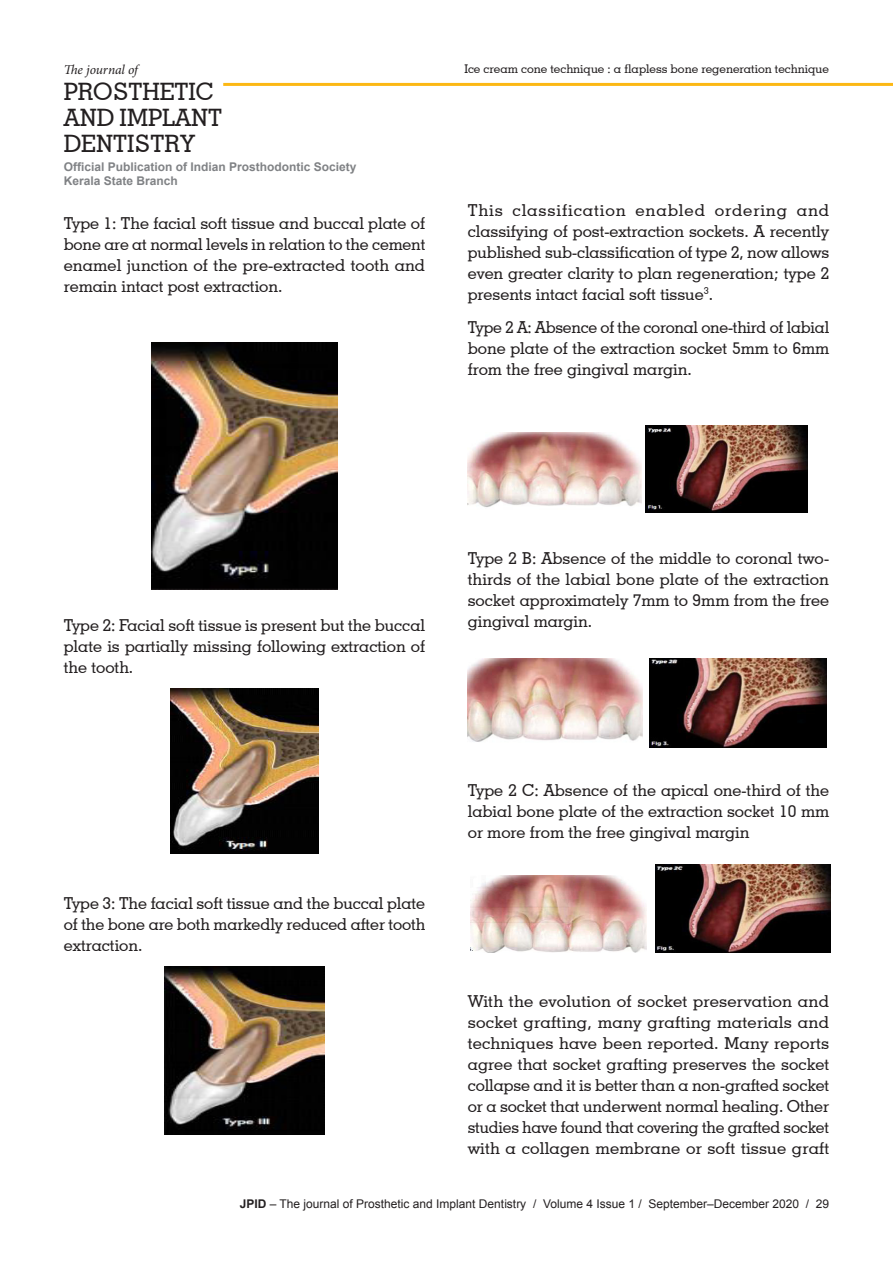
<style>
.page{position:relative;width:893px;height:1263px;background:#fff}
.page>*{position:absolute;margin:0;border:0;box-sizing:border-box;transform-origin:0 0}
.t1{font:500 24px/26.2px "Geometric Slab 703 BT";color:#231f20}
._002_Body_copy{font:500 16.5px/21px "Geometric Slab 703 BT";color:#231f20;text-align:justify}
.t2{font:italic 13.5px "Minion Pro";letter-spacing:-.01em;color:#231f20}
.t3{font:12px "Arial";color:#231f20}
.t4{font:700 12px/14.4px "Arial";color:#808285}
._002_Body_copy-2{font:500 12px "Geometric Slab 703 BT";color:#231f20}
.s1{font-weight:700}
</style>
<div class="page">
<hr style="left:223px;top:83px;width:670px;height:3px;background:#fcb814">
<img style="left:152px;top:342px;width:185px;height:248px">
<img style="left:171px;top:689px;width:147px;height:165px">
<img style="left:165px;top:967px;width:159px;height:167px">
<img style="left:468px;top:433px;width:173px;height:74px">
<img style="left:645px;top:425px;width:163px;height:88px">
<img style="left:468px;top:658px;width:175px;height:84px">
<img style="left:649px;top:658px;width:178px;height:89px">
<img style="left:470px;top:876px;width:176px;height:76px">
<img style="left:655px;top:865px;width:175px;height:88px">
<p class="t2" style="left:64px;top:60px;width:76px">The journal of</p>
<p class="t1" style="left:64px;top:78px;width:160px">PROSTHETIC<br>AND IMPLANT<br>DENTISTRY</p>
<p class="t4" style="left:64px;top:160px;width:294px">Official Publication of Indian Prosthodontic Society<br>Kerala State Branch</p>
<p class="_002_Body_copy" style="left:64px;top:213px;width:363px">Type 1: The facial soft tissue and buccal plate of bone are at normal levels in relation to the cement enamel junction of the pre-extracted tooth and remain intact post extraction.</p>
<p class="_002_Body_copy-2" style="left:464px;top:61px;width:366px">Ice cream cone technique : a flapless bone regeneration technique</p>
<p class="_002_Body_copy" style="left:468px;top:199px;width:363px">This classification enabled ordering and classifying of post-extraction sockets. A recently published sub-classification of type 2, now allows even greater clarity to plan regeneration; type 2 presents intact facial soft tissue<sup>3</sup>.</p>
<p class="_002_Body_copy" style="left:468px;top:317px;width:363px">Type 2 A: Absence of the coronal one-third of labial bone plate of the extraction socket 5mm to 6mm from the free gingival margin.</p>
<p class="_002_Body_copy" style="left:64px;top:614px;width:363px">Type 2: Facial soft tissue is present but the buccal plate is partially missing following extraction of the tooth.</p>
<p class="_002_Body_copy" style="left:468px;top:548px;width:363px">Type 2 B: Absence of the middle to coronal two&shy;thirds of the labial bone plate of the extraction socket approximately 7mm to 9mm from the free gingival margin.</p>
<p class="_002_Body_copy" style="left:64px;top:892px;width:363px">Type 3: The facial soft tissue and the buccal plate of the bone are both markedly reduced after tooth extraction.</p>
<p class="_002_Body_copy" style="left:468px;top:779px;width:363px">Type 2 C: Absence of the apical one-third of the labial bone plate of the extraction socket 10 mm or more from the free gingival margin</p>
<p class="_002_Body_copy" style="left:468px;top:990px;width:363px">With the evolution of socket preservation and socket grafting, many grafting materials and techniques have been reported. Many reports agree that socket grafting preserves the socket collapse and it is better than a non-grafted socket or a socket that underwent normal healing. Other studies have found that covering the grafted socket with a collagen membrane or soft tissue graft</p>
<p class="t3" style="left:240px;top:1196px;width:591px"><span class="s1">JPID</span> – The journal of Prosthetic and Implant Dentistry / Volume 4 Issue 1 / September–December 2020 / 29</p>
</div>
